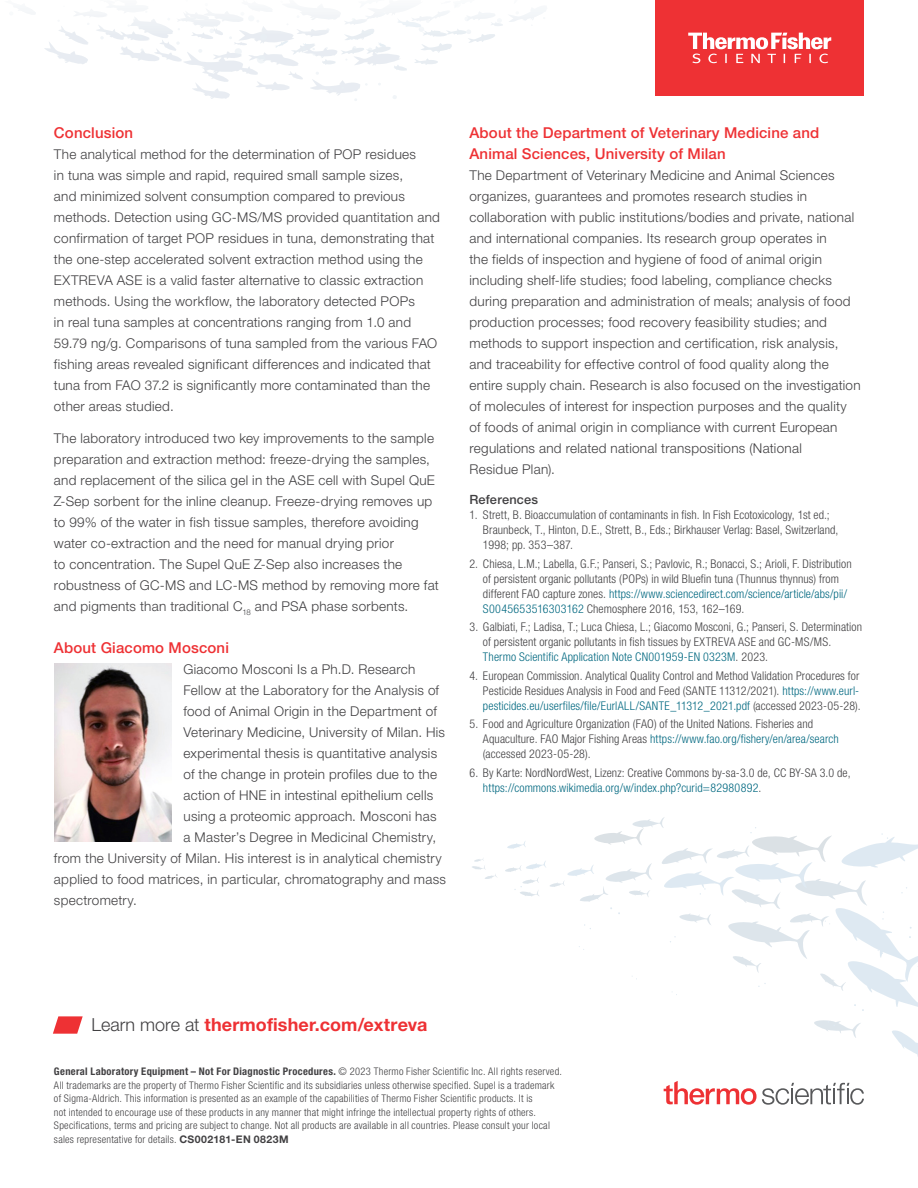
<style>
.page{position:relative;width:918px;height:1188px;background:#fff}
.page>*{position:absolute;margin:0;border:0;box-sizing:border-box;transform-origin:0 0}
.t1{font:700 18px "Helvetica Neue LTW1 G";letter-spacing:.01em;color:#ee3134}
.t2{font:500 15px/21px "Helvetica Neue LTW1 G";letter-spacing:.01em;color:#ee3134}
.t3{font:300 13.5px/21px "Helvetica Neue LTW1 G";letter-spacing:.02em;color:#414042}
.t4{font:500 12.75px "Helvetica Neue LTW1 G";letter-spacing:.015em;color:#414042}
.t5{font:300 condensed 12px/15px "Helvetica Neue LTW1 G";letter-spacing:.01em;color:#414042}
.t6{font:300 condensed 10.5px/13.5px "Helvetica Neue LTW1 G";letter-spacing:.025em;color:#414042}
.s1{color:#006880}
.s2{font-weight:300;color:#414042}
.s3{font-weight:700}
.s4{font-weight:700;font-stretch:normal}
</style>
<div class="page">
<svg style="left:53px;top:1016px;width:30px;height:18px"></svg>
<img style="left:54px;top:663px;width:117px;height:179px">
<svg style="left:472px;top:859px;width:25px;height:20px"></svg>
<svg style="left:505px;top:817px;width:413px;height:239px"></svg>
<svg style="left:26px;top:12px;width:9px;height:2px"></svg>
<svg style="left:44px;top:10px;width:502px;height:91px"></svg>
<div style="left:260px;top:34px;width:7px;height:7px;background:#e8eef3;border-radius:50%"></div>
<div style="left:235px;top:48px;width:7px;height:7px;background:#f1f5f8;border-radius:50%"></div>
<div style="left:257px;top:55px;width:9px;height:9px;background:#ecf0f5;border-radius:50%"></div>
<div style="left:656px;top:0;width:208px;height:96px;background:#ee3134"></div>
<svg style="left:688px;top:33px;width:143px;height:30px"></svg>
<svg style="left:664px;top:1081px;width:200px;height:24px"></svg>
<p class="t2" style="left:54px;top:122px;width:81px">Conclusion</p>
<p class="t3" style="left:54px;top:144px;width:387px">The analytical method for the determination of POP residues<br>in tuna was simple and rapid, required small sample sizes,<br>and minimized solvent consumption compared to previous methods. Detection using GC-MS/MS provided quantitation and confirmation of target POP residues in tuna, demonstrating that the one-step accelerated solvent extraction method using the EXTREVA ASE is a valid faster alternative to classic extraction methods. Using the workflow, the laboratory detected POPs<br>in real tuna samples at concentrations ranging from 1.0 and 59.79 ng/g. Comparisons of tuna sampled from the various FAO fishing areas revealed significant differences and indicated that tuna from FAO 37.2 is significantly more contaminated than the other areas studied.</p>
<p class="t3" style="left:54px;top:427px;width:386px">The laboratory introduced two key improvements to the sample preparation and extraction method: freeze-drying the samples, and replacement of the silica gel in the ASE cell with Supel QuE Z-Sep sorbent for the inline cleanup. Freeze-drying removes up to 99% of the water in fish tissue samples, therefore avoiding water co-extraction and the need for manual drying prior<br>to concentration. The Supel QuE Z-Sep also increases the robustness of GC-MS and LC-MS method by removing more fat and pigments than traditional C<sub>18</sub> and PSA phase sorbents.</p>
<p class="t2" style="left:54px;top:637px;width:177px">About Giacomo Mosconi</p>
<p class="t3" style="left:183px;top:658px;width:234px">Giacomo Mosconi Is a Ph.D. Research</p>
<p class="t3" style="left:183px;top:679px;width:257px">Fellow at the Laboratory for the Analysis of</p>
<p class="t3" style="left:183px;top:700px;width:255px">food of Animal Origin in the Department of</p>
<p class="t3" style="left:183px;top:721px;width:263px">Veterinary Medicine, University of Milan. His</p>
<p class="t3" style="left:183px;top:742px;width:255px">experimental thesis is quantitative analysis</p>
<p class="t3" style="left:183px;top:763px;width:255px">of the change in protein profiles due to the</p>
<p class="t3" style="left:183px;top:784px;width:251px">action of HNE in intestinal epithelium cells</p>
<p class="t3" style="left:183px;top:805px;width:255px">using a proteomic approach. Mosconi has</p>
<p class="t3" style="left:183px;top:826px;width:254px">a Master’s Degree in Medicinal Chemistry,</p>
<p class="t3" style="left:54px;top:847px;width:389px">from the University of Milan. His interest is in analytical chemistry</p>
<p class="t3" style="left:54px;top:868px;width:394px">applied to food matrices, in particular, chromatography and mass</p>
<p class="t3" style="left:54px;top:889px;width:84px">spectrometry.</p>
<p class="t2" style="left:469px;top:122px;width:351px">About the Department of Veterinary Medicine and<br>Animal Sciences, University of Milan</p>
<p class="t3" style="left:469px;top:165px;width:393px">The Department of Veterinary Medicine and Animal Sciences organizes, guarantees and promotes research studies in collaboration with public institutions/bodies and private, national and international companies. Its research group operates in<br>the fields of inspection and hygiene of food of animal origin including shelf-life studies; food labeling, compliance checks during preparation and administration of meals; analysis of food production processes; food recovery feasibility studies; and methods to support inspection and certification, risk analysis, and traceability for effective control of food quality along the entire supply chain. Research is also focused on the investigation of molecules of interest for inspection purposes and the quality of foods of animal origin in compliance with current European regulations and related national transpositions (National<br>Residue Plan).</p>
<p class="t4" style="left:469px;top:492px;width:70px">References</p>
<p class="t5" style="left:483px;top:508px;width:357px;text-indent:-14px">1. Strett, B. Bioaccumulation of contaminants in fish. In Fish Ecotoxicology, 1st ed.;<br>Braunbeck, T., Hinton, D.E., Strett, B., Eds.; Birkhauser Verlag: Basel, Switzerland,<br>1998; pp. 353–387.</p>
<p class="t5" style="left:483px;top:556px;width:370px;text-indent:-14px">2. Chiesa, L.M.; Labella, G.F.; Panseri, S.; Pavlovic, R.; Bonacci, S.; Arioli, F. Distribution of persistent organic pollutants (POPs) in wild Bluefin tuna (Thunnus thynnus) from different FAO capture zones. <span class="s1">https://www.sciencedirect.com/science/article/abs/pii/ S0045653516303162</span> Chemosphere 2016, 153, 162–169.</p>
<p class="t5" style="left:483px;top:620px;width:381px;text-indent:-14px">3. Galbiati, F.; Ladisa, T.; Luca Chiesa, L.; Giacomo Mosconi, G.; Panseri, S. Determination of persistent organic pollutants in fish tissues by EXTREVA ASE and GC-MS/MS.<br><span class="s1">Thermo Scientific Application Note CN001959-EN 0323M</span>. 2023.</p>
<p class="t5" style="left:483px;top:668px;width:379px;text-align:justify;text-indent:-14px">4. European Commission. Analytical Quality Control and Method Validation Procedures for Pesticide Residues Analysis in Food and Feed (SANTE 11312/2021). <span class="s1">https://www.eurl&shy;pesticides.eu/userfiles/file/EurlALL/SANTE_11312_2021.pdf</span> (accessed 2023-05-28).</p>
<p class="t5" style="left:483px;top:717px;width:357px;text-indent:-14px">5. Food and Agriculture Organization (FAO) of the United Nations. Fisheries and<br>Aquaculture. FAO Major Fishing Areas <span class="s1">https://www.fao.org/fishery/en/area/search </span>(accessed 2023-05-28).</p>
<p class="t5" style="left:483px;top:765px;width:369px;text-indent:-14px">6. By Karte: NordNordWest, Lizenz: Creative Commons by-sa-3.0 de, CC BY-SA 3.0 de, <span class="s1">https://commons.wikimedia.org/w/index.php?curid=82980892</span>.</p>
<h1 class="t1" style="left:92px;top:1014px;width:337px"><span class="s2">Learn more at</span> thermofisher.com/extreva</h1>
<p class="t6" style="left:54px;top:1065px;width:510px"><span class="s3">General Laboratory Equipment – Not For Diagnostic Procedures.</span> © 2023 Thermo Fisher Scientific Inc. All rights reserved.<br>All trademarks are the property of Thermo Fisher Scientific and its subsidiaries unless otherwise specified. Supel is a trademark of Sigma-Aldrich. This information is presented as an example of the capabilities of Thermo Fisher Scientific products. It is<br>not intended to encourage use of these products in any manner that might infringe the intellectual property rights of others.<br>Specifications, terms and pricing are subject to change. Not all products are available in all countries. Please consult your local sales representative for details. <span class="s4">CS002181-EN 0823M</span></p>
</div>
